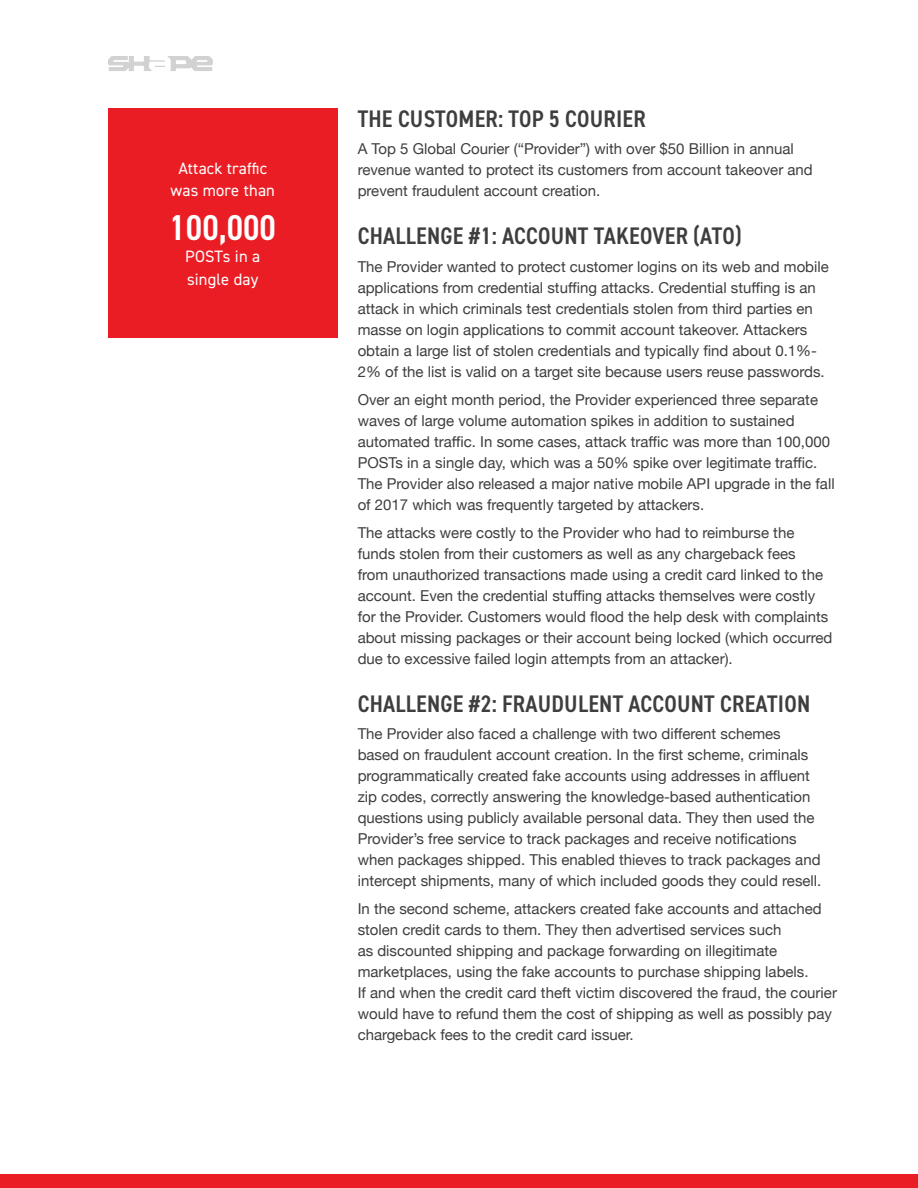
<style>
.page{position:relative;width:918px;height:1188px;background:#fff}
.page>*{position:absolute;margin:0;border:0;box-sizing:border-box;transform-origin:0 0}
.t1{font:600 condensed 36px "DIN2014";color:#fff}
.t2{font:600 condensed 24px "DIN2014";letter-spacing:.01em;color:#3e3e3f}
.t3{font:16.5px/22.5px "DIN2014";letter-spacing:.01em;color:#fff;text-align:center}
.t4{font:15px/21px "Helvetica Neue";color:#3e3e3f}
</style>
<div class="page">
<div style="left:0;top:1174px;width:918px;height:14px;background:#eb1d24"></div>
<img style="left:108px;top:56px;width:105px;height:15px">
<div style="left:108px;top:108px;width:230px;height:230px;background:#eb1d24"></div>
<p class="t3" style="left:171px;top:157px;width:106px">Attack traffic was more than</p>
<h1 class="t1" style="left:170px;top:203px;width:108px">100,000</h1>
<p class="t3" style="left:185px;top:245px;width:77px;text-align:left">POSTs in a single day</p>
<h2 class="t2" style="left:358px;top:102px;width:289px">THE CUSTOMER: TOP 5 COURIER</h2>
<p class="t4" style="left:358px;top:139px;width:457px">A Top 5 Global Courier (“Provider”) with over $50 Billion in annual revenue wanted to protect its customers from account takeover and prevent fraudulent account creation.</p>
<h2 class="t2" style="left:358px;top:220px;width:385px">CHALLENGE #1: ACCOUNT TAKEOVER (ATO)</h2>
<p class="t4" style="left:358px;top:257px;width:473px">The Provider wanted to protect customer logins on its web and mobile applications from credential stuffing attacks. Credential stuffing is an attack in which criminals test credentials stolen from third parties en masse on login applications to commit account takeover. Attackers obtain a large list of stolen credentials and typically find about 0.1%- 2% of the list is valid on a target site because users reuse passwords.</p>
<p class="t4" style="left:358px;top:390px;width:479px">Over an eight month period, the Provider experienced three separate waves of large volume automation spikes in addition to sustained automated traffic. In some cases, attack traffic was more than 100,000<br>POSTs in a single day, which was a 50% spike over legitimate traffic.<br>The Provider also released a major native mobile API upgrade in the fall of 2017 which was frequently targeted by attackers.</p>
<p class="t4" style="left:358px;top:523px;width:476px">The attacks were costly to the Provider who had to reimburse the funds stolen from their customers as well as any chargeback fees<br>from unauthorized transactions made using a credit card linked to the account. Even the credential stuffing attacks themselves were costly for the Provider. Customers would flood the help desk with complaints about missing packages or their account being locked (which occurred due to excessive failed login attempts from an attacker).</p>
<h2 class="t2" style="left:358px;top:687px;width:454px">CHALLENGE #2: FRAUDULENT ACCOUNT CREATION</h2>
<p class="t4" style="left:358px;top:724px;width:465px">The Provider also faced a challenge with two different schemes based on fraudulent account creation. In the first scheme, criminals programmatically created fake accounts using addresses in affluent zip codes, correctly answering the knowledge-based authentication questions using publicly available personal data. They then used the Provider’s free service to track packages and receive notifications when packages shipped. This enabled thieves to track packages and intercept shipments, many of which included goods they could resell.</p>
<p class="t4" style="left:358px;top:899px;width:481px">In the second scheme, attackers created fake accounts and attached stolen credit cards to them. They then advertised services such<br>as discounted shipping and package forwarding on illegitimate marketplaces, using the fake accounts to purchase shipping labels.<br>If and when the credit card theft victim discovered the fraud, the courier would have to refund them the cost of shipping as well as possibly pay chargeback fees to the credit card issuer.</p>
</div>
